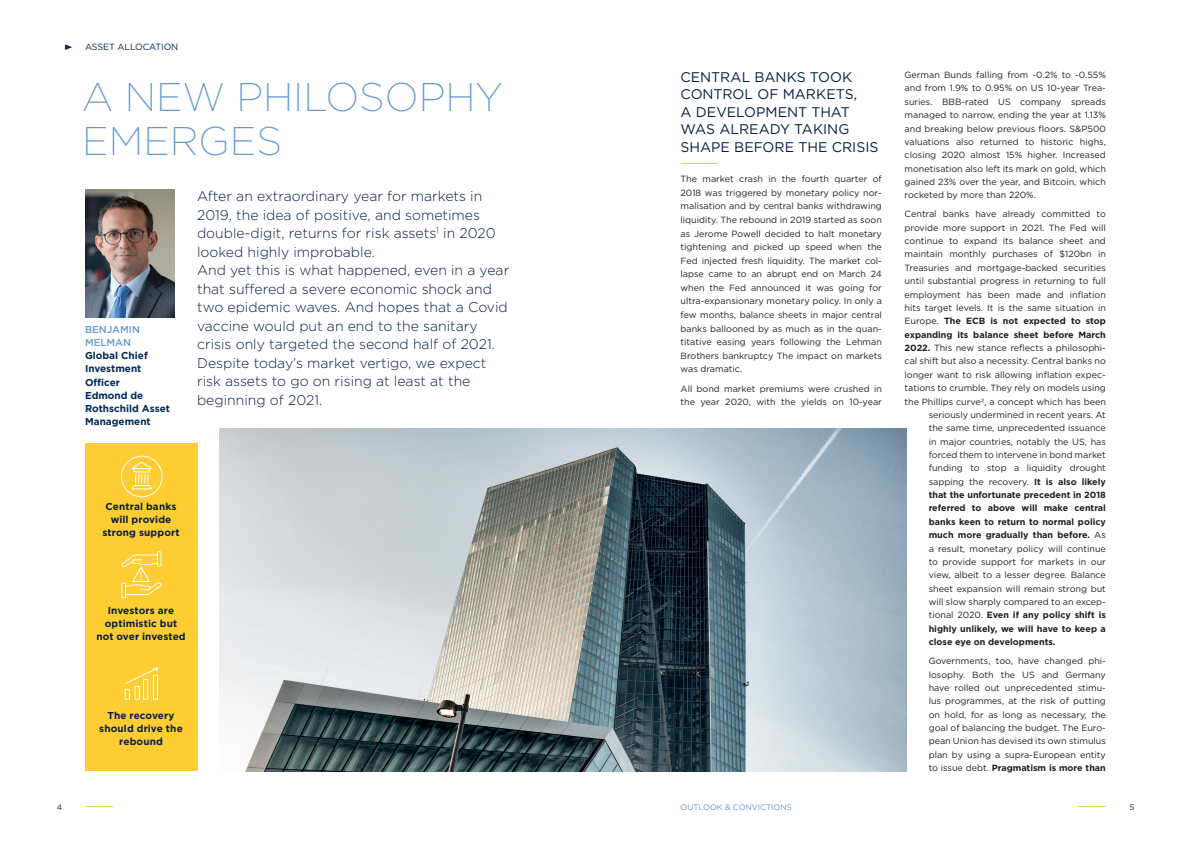
<style>
.page{position:relative;width:1191px;height:842px;background:#fff}
.page>*{position:absolute;margin:0;border:0;box-sizing:border-box;transform-origin:0 0}
.t1{font:200 40px/44px "Gotham";color:#6599d1}
.t2{font:300 14px/18.5px "Gotham";color:#051e44}
.t3{font:14px/17.4px "Gotham";color:#051e44}
.t4{font:700 10px/13px "Gotham";letter-spacing:.01em;color:#051e44;text-align:center}
.t5{font:700 10px/13.2px "Gotham";color:#002a55}
.t6{font:500 10px/13.2px "Gotham";color:#6599d1}
.t7{font:9px/13.4px "Gotham";color:#231f20;text-align:justify}
.t8{font:700 9px "Gotham";color:#231f20}
.t9{font:9px "Gotham";letter-spacing:-.01em;color:#002a55}
.t10{font:8px "Gotham";color:#6599d1}
.t11{font:8px "Gotham";color:#231f20}
.s1{font-weight:400}
.s2{font-weight:700}
</style>
<div class="page">
<svg style="left:1078px;top:806px;width:27px;height:1px"></svg>
<svg style="left:86px;top:806px;width:27px;height:1px"></svg>
<img style="left:220px;top:428px;width:686px;height:343px">
<hr style="left:680px;top:163px;width:37px;height:1px;background:#fecd33">
<img style="left:85px;top:190px;width:89px;height:128px">
<div style="left:85px;top:444px;width:112px;height:327px;background:#fecd33"></div>
<svg style="left:124px;top:667px;width:35px;height:33px"></svg>
<svg style="left:121px;top:551px;width:41px;height:48px"></svg>
<svg style="left:129px;top:461px;width:26px;height:29px"></svg>
<div style="left:121px;top:456px;width:42px;height:41px;border:1px solid #fff;border-radius:50%"></div>
<p class="t9" style="left:85px;top:41px;width:95px">ASSET ALLOCATION</p>
<h1 class="t1" style="left:82px;top:74px;width:422px">A NEW PHILOSOPHY<br>EMERGES</h1>
<h2 class="t3" style="left:680px;top:68px;width:199px">CENTRAL BANKS TOOK<br>CONTROL OF MARKETS,<br>A DEVELOPMENT THAT<br>WAS ALREADY TAKING<br>SHAPE BEFORE THE CRISIS</h2>
<p class="t7" style="left:680px;top:172px;width:203px">The market crash in the fourth quarter of 2018 was triggered by monetary policy nor&shy;malisation and by central banks withdrawing liquidity. The rebound in 2019 started as soon as Jerome Powell decided to halt monetary tightening and picked up speed when the Fed injected fresh liquidity. The market col&shy;lapse came to an abrupt end on March 24 when the Fed announced it was going for ultra-expansionary monetary policy. In only a few months, balance sheets in major central banks ballooned by as much as in the quan&shy;titative easing years following the Lehman Brothers bankruptcy The impact on markets was dramatic.</p>
<p class="t7" style="left:680px;top:381px;width:203px">All bond market premiums were crushed in the year 2020, with the yields on 10-year</p>
<p class="t2" style="left:197px;top:187px;width:314px">After an extraordinary year for markets in 2019, the idea of positive, and sometimes double-digit, returns for risk assets<sup>1</sup> in 2020 looked highly improbable.<br>And yet this is what happened, even in a year that suffered a severe economic shock and two epidemic waves. And hopes that a Covid vaccine would put an end to the sanitary crisis only targeted the second half of 2021.<br>Despite today’s market vertigo, we expect risk assets to go on rising at least at the beginning of 2021.</p>
<p class="t6" style="left:85px;top:323px;width:56px">BENJAMIN<br>MELMAN</p>
<p class="t5" style="left:85px;top:349px;width:87px">Global Chief<br>Investment<br>Officer<br>Edmond de<br>Rothschild Asset<br>Management</p>
<p class="t4" style="left:102px;top:500px;width:79px">Central banks will provide strong support</p>
<p class="t4" style="left:96px;top:604px;width:91px">Investors are optimistic but not over invested</p>
<p class="t4" style="left:99px;top:708px;width:85px">The recovery should drive the rebound</p>
<p class="t7" style="left:904px;top:68px;width:203px">German Bunds falling from -0.2% to -0.55% and from 1.9% to 0.95% on US 10-year Trea&shy;suries. BBB-rated US company spreads managed to narrow, ending the year at 1.13% and breaking below previous floors. S&amp;P500 valuations also returned to historic highs, closing 2020 almost 15% higher. Increased monetisation also left its mark on gold, which gained 23% over the year, and Bitcoin, which rocketed by more than 220%.</p>
<p class="t7" style="left:904px;top:207px;width:203px">Central banks have already committed to</p>
<p class="t7" style="left:904px;top:221px;width:203px">provide more support in 2021. The Fed will</p>
<p class="t7" style="left:904px;top:234px;width:203px">continue to expand its balance sheet and</p>
<p class="t7" style="left:904px;top:247px;width:203px">maintain monthly purchases of $120bn in</p>
<p class="t7" style="left:904px;top:261px;width:203px">Treasuries and mortgage-backed securities</p>
<p class="t7" style="left:904px;top:274px;width:203px">until substantial progress in returning to full</p>
<p class="t7" style="left:904px;top:287px;width:203px">employment has been made and inflation</p>
<p class="t7" style="left:904px;top:301px;width:203px">hits target levels. It is the same situation in</p>
<p class="t8" style="left:904px;top:315px;width:203px"><span class="s1">Europe.</span> The ECB is not expected to stop</p>
<p class="t8" style="left:904px;top:328px;width:203px">expanding its balance sheet before March</p>
<p class="t7" style="left:904px;top:341px;width:203px"><span class="s2">2022.</span> This new stance reflects a philosophi-</p>
<p class="t7" style="left:904px;top:354px;width:203px">cal shift but also a necessity. Central banks no</p>
<p class="t7" style="left:904px;top:368px;width:203px">longer want to risk allowing inflation expec-</p>
<p class="t7" style="left:904px;top:381px;width:203px">tations to crumble. They rely on models using</p>
<p class="t7" style="left:904px;top:394px;width:203px">the Phillips curve2, a concept which has been</p>
<p class="t7" style="left:928px;top:408px;width:179px">seriously undermined in recent years. At</p>
<p class="t7" style="left:928px;top:421px;width:179px">the same time, unprecedented issuance</p>
<p class="t7" style="left:928px;top:434px;width:179px">in major countries, notably the US, has</p>
<p class="t7" style="left:928px;top:448px;width:179px">forced them to intervene in bond market</p>
<p class="t7" style="left:928px;top:461px;width:179px">funding to stop a liquidity drought</p>
<p class="t7" style="left:928px;top:475px;width:179px">sapping the recovery. <span class="s2">It is also likely</span></p>
<p class="t8" style="left:928px;top:489px;width:179px">that the unfortunate precedent in 2018</p>
<p class="t8" style="left:928px;top:502px;width:179px">referred to above will make central</p>
<p class="t8" style="left:928px;top:516px;width:179px">banks keen to return to normal policy</p>
<p class="t8" style="left:928px;top:529px;width:179px">much more gradually than before. <span class="s1">As</span></p>
<p class="t7" style="left:928px;top:541px;width:179px">a result, monetary policy will continue</p>
<p class="t7" style="left:928px;top:555px;width:179px">to provide support for markets in our</p>
<p class="t7" style="left:928px;top:568px;width:179px">view, albeit to a lesser degree. Balance</p>
<p class="t7" style="left:928px;top:582px;width:179px">sheet expansion will remain strong but</p>
<p class="t7" style="left:928px;top:595px;width:179px">will slow sharply compared to an excep-</p>
<p class="t8" style="left:928px;top:609px;width:179px"><span class="s1">tional 2020.</span> Even if any policy shift is</p>
<p class="t8" style="left:928px;top:623px;width:179px">highly unlikely, we will have to keep a</p>
<p class="t8" style="left:928px;top:636px;width:128px">close eye on developments.</p>
<p class="t7" style="left:928px;top:654px;width:179px">Governments, too, have changed phi&shy;losophy. Both the US and Germany have rolled out unprecedented stimu&shy;lus programmes, at the risk of putting on hold, for as long as necessary, the goal of balancing the budget. The Euro&shy;pean Union has devised its own stimulus plan by using a supra-European entity to issue debt. <span class="s2">Pragmatism is more than</span></p>
<p class="t11" style="left:57px;top:802px;width:7px">4</p>
<p class="t10" style="left:680px;top:802px;width:113px">OUTLOOK &amp; CONVICTIONS</p>
<p class="t11" style="left:1129px;top:802px;width:6px">5</p>
</div>
